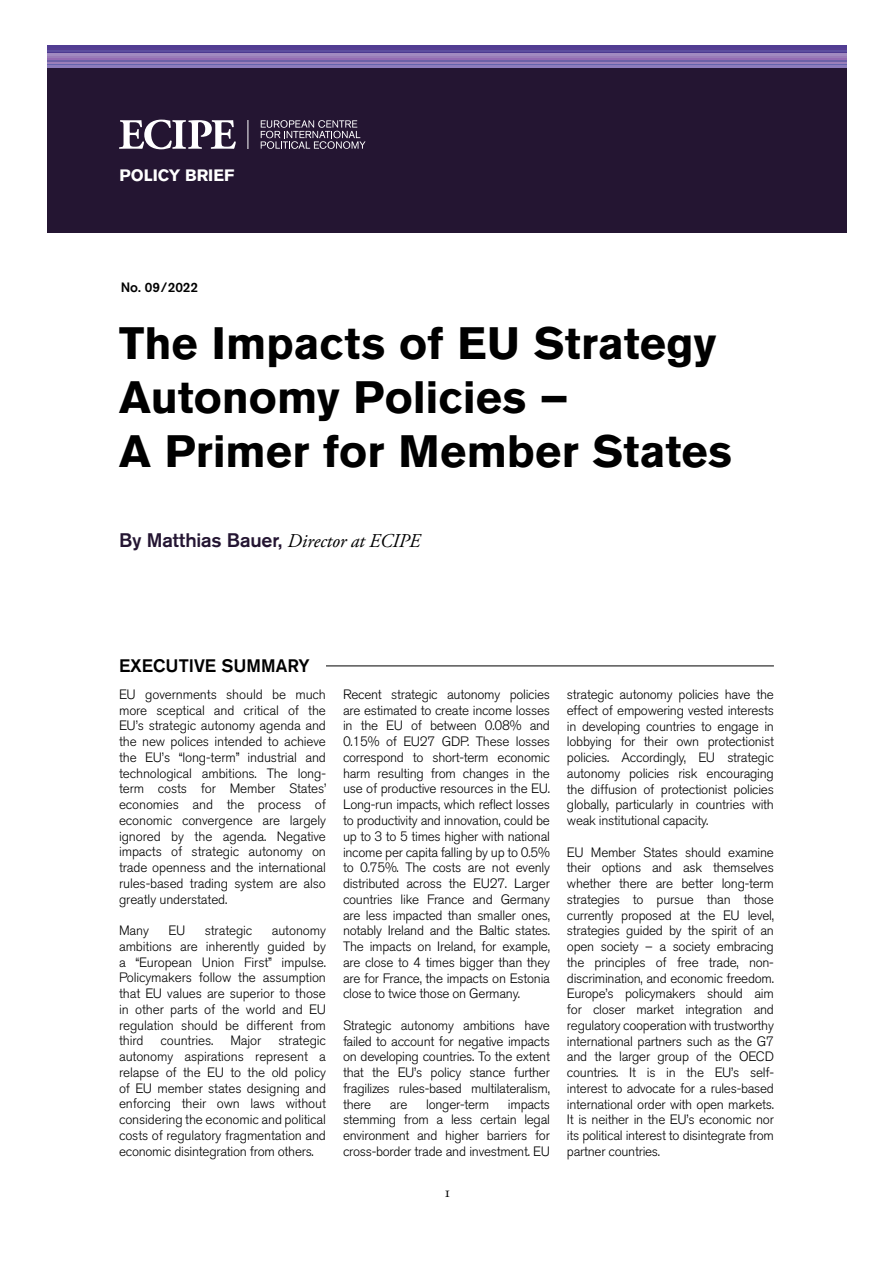
<style>
.page{position:relative;width:893px;height:1263px;background:#fff}
.page>*{position:absolute;margin:0;border:0;box-sizing:border-box;transform-origin:0 0}
.t1{font:700 45px/54px "Akzidenz Grotesk BQ";color:#000}
.t2{font:500 19.5px "Akzidenz Grotesk BQ";letter-spacing:-.01em;color:#241532}
.t3{font:500 18px "Akzidenz Grotesk BQ";color:#000}
.t4{font:700 16.35px "Akzidenz Grotesk BQ";color:#fff}
.t5{font:15px "Adobe Garamond Pro";color:#000}
.t6{font:300 13.5px/15.8px "Akzidenz Grotesk BQ";letter-spacing:-.02em;color:#000;text-align:justify}
.t7{font:500 13.5px "Akzidenz Grotesk BQ";color:#000}
.s1{font-family:"Adobe Garamond Pro";font-weight:400;font-style:italic;color:#000}
</style>
<div class="page">
<div style="left:47px;top:45px;width:799px;height:188px;background:#241532"></div>
<hr style="left:47px;top:51px;width:799px;height:2px;background:#4d3990">
<hr style="left:47px;top:49px;width:799px;height:2px;background:#5d4e9f">
<hr style="left:47px;top:47px;width:799px;height:2px;background:#563e92">
<hr style="left:47px;top:45px;width:799px;height:2px;background:#513d92">
<hr style="left:47px;top:64px;width:799px;height:2px;background:#6565ad">
<hr style="left:47px;top:62px;width:799px;height:2px;background:#9b7fb9">
<hr style="left:47px;top:59px;width:799px;height:3px;background:#6c61a6">
<hr style="left:47px;top:57px;width:799px;height:3px;background:#936bb2">
<hr style="left:47px;top:56px;width:799px;height:2px;background:#9a7cb8">
<hr style="left:47px;top:53px;width:799px;height:3px;background:#a18ac0">
<hr style="left:47px;top:66px;width:799px;height:2px;background:#8c7cbb">
<svg style="left:119px;top:120px;width:117px;height:29px"></svg>
<svg style="left:261px;top:120px;width:104px;height:29px"></svg>
<svg style="left:248px;top:120px;width:1px;height:29px"></svg>
<hr style="left:326px;top:666px;width:448px;height:1px;background:#000">
<p class="t4" style="left:119px;top:166px;width:116px">POLICY BRIEF</p>
<p class="t7" style="left:121px;top:279px;width:79px">No. 09/2022</p>
<h1 class="t1" style="left:119px;top:317px;width:614px">The Impacts of EU Strategy<br>Autonomy Policies –<br>A Primer for Member States</h1>
<h2 class="t2" style="left:119px;top:528px;width:303px">By Matthias Bauer, <span class="s1">Director at ECIPE</span></h2>
<h3 class="t3" style="left:119px;top:655px;width:192px">EXECUTIVE SUMMARY</h3>
<p class="t6" style="left:119px;top:686px;width:209px">EU governments should be much more sceptical and critical of the EU’s strategic autonomy agenda and the new polices intended to achieve the EU’s “long-term” industrial and technological ambitions. The long&shy;term costs for Member States’ economies and the process of economic convergence are largely ignored by the agenda. Negative impacts of strategic autonomy on trade openness and the international rules-based trading system are also greatly understated.</p>
<p class="t6" style="left:119px;top:923px;width:31px">Many</p>
<p class="t6" style="left:168px;top:923px;width:18px">EU</p>
<p class="t6" style="left:205px;top:923px;width:49px">strategic</p>
<p class="t6" style="left:119px;top:923px;width:208px;text-indent:153px">autonomy ambitions are inherently guided by a “European Union First” impulse.<br>Policymakers follow the assumption that EU values are superior to those in other parts of the world and EU regulation should be different from third</p>
<p class="t6" style="left:161px;top:1033px;width:54px">countries.</p>
<p class="t6" style="left:230px;top:1033px;width:32px">Major</p>
<p class="t6" style="left:119px;top:1033px;width:208px;text-indent:159px">strategic autonomy aspirations represent a relapse of the EU to the old policy of EU member states designing and enforcing their own laws without considering the economic and political costs of regulatory fragmentation and economic disintegration from others.</p>
<p class="t6" style="left:343px;top:687px;width:208px">Recent strategic autonomy policies are estimated to create income losses in the EU of between 0.08% and 0.15% of EU27 GDP. These losses correspond to short-term economic harm resulting from changes in the use of productive resources in the EU.<br>Long-run impacts, which reflect losses to productivity and innovation, could be up to 3 to 5 times higher with national income per capita falling by up to 0.5% to 0.75%. The costs are not evenly distributed across the EU27. Larger countries like France and Germany are less impacted than smaller ones, notably Ireland and the Baltic states.<br>The impacts on Ireland, for example, are close to 4 times bigger than they are for France, the impacts on Estonia close to twice those on Germany.</p>
<p class="t6" style="left:343px;top:1017px;width:208px">Strategic autonomy ambitions have failed to account for negative impacts on developing countries. To the extent that the EU’s policy stance further fragilizes rules-based multilateralism, there</p>
<p class="t6" style="left:390px;top:1096px;width:19px">are</p>
<p class="t6" style="left:426px;top:1096px;width:64px">longer-term</p>
<p class="t6" style="left:343px;top:1096px;width:208px;text-indent:165px">impacts stemming from a less certain legal environment and higher barriers for cross-border trade and investment. EU</p>
<p class="t5" style="left:444px;top:1183px;width:9px">1</p>
<p class="t6" style="left:567px;top:687px;width:208px">strategic autonomy policies have the effect of empowering vested interests in developing countries to engage in lobbying for their own protectionist policies. Accordingly, EU strategic autonomy policies risk encouraging the diffusion of protectionist policies globally, particularly in countries with weak institutional capacity.</p>
<p class="t6" style="left:567px;top:844px;width:208px">EU Member States should examine their options and ask themselves whether there are better long-term strategies to pursue than those currently proposed at the EU level, strategies guided by the spirit of an open society – a society embracing the principles of free trade, non&shy;discrimination, and economic freedom.<br>Europe’s policymakers should aim for closer market integration and regulatory cooperation with trustworthy international partners such as the G7 and the larger group of the OECD countries. It is in the EU’s self&shy;interest to advocate for a rules-based international order with open markets.<br>It is neither in the EU’s economic nor its political interest to disintegrate from partner countries.</p>
</div>
